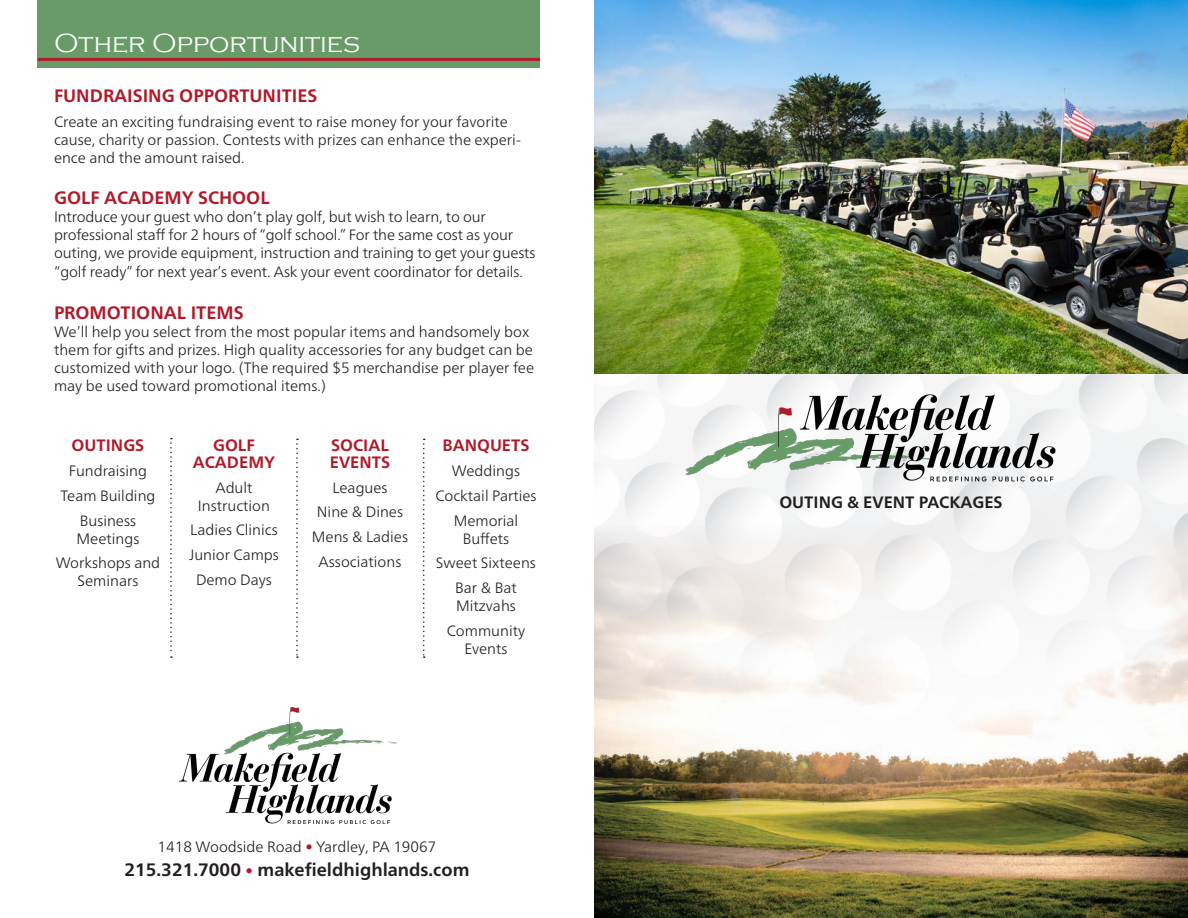
<style>
.page{position:relative;width:1188px;height:918px;background:#fff}
.page>*{position:absolute;margin:0;border:0;box-sizing:border-box;transform-origin:0 0}
.t1{font:300 27px "Copperplate Gothic";color:#fff}
.t2{font:700 18px "Frutiger Neue LT Pro";color:#b11929}
.t3{font:700 18px "Frutiger Neue LT Pro";color:#231f20}
.t4{font:700 16.5px/16.5px "Frutiger Neue LT Pro";color:#b11929;text-align:center}
.t5{font:700 16.5px "Frutiger Neue LT Pro";color:#231f20}
.t6{font:300 15px/18px "Frutiger Neue LT Pro";color:#231f20}
.s1{color:#b11929}
.s2{font-size:15px;color:#b11929}
</style>
<div class="page">
<img style="left:594px;top:0;width:594px;height:526px">
<img style="left:594px;top:526px;width:594px;height:392px">
<img style="left:684px;top:390px;width:379px;height:96px">
<div style="left:38px;top:0;width:502px;height:68px;background:#689b68"></div>
<hr style="left:38px;top:58px;width:502px;height:3px;background:#b11929">
<svg style="left:170px;top:438px;width:2px;height:220px"></svg>
<svg style="left:296px;top:439px;width:2px;height:219px"></svg>
<svg style="left:423px;top:439px;width:2px;height:219px"></svg>
<img style="left:179px;top:708px;width:218px;height:116px">
<p class="t1" style="left:54px;top:29px;width:307px">Other Opportunities</p>
<p class="t2" style="left:54px;top:85px;width:265px">FUNDRAISING OPPORTUNITIES</p>
<p class="t6" style="left:54px;top:112px;width:468px">Create an exciting fundraising event to raise money for your favorite cause, charity or passion. Contests with prizes can enhance the experi&shy;ence and the amount raised.</p>
<p class="t2" style="left:54px;top:187px;width:217px">GOLF ACADEMY SCHOOL</p>
<p class="t6" style="left:54px;top:207px;width:483px">Introduce your guest who don’t play golf, but wish to learn, to our professional staff for 2 hours of “golf school.” For the same cost as your outing, we provide equipment, instruction and training to get your guests</p>
<p class="t6" style="left:54px;top:263px;width:470px">“golf ready” for next year’s event. Ask your event coordinator for details.</p>
<p class="t2" style="left:54px;top:302px;width:191px">PROMOTIONAL ITEMS</p>
<p class="t6" style="left:54px;top:322px;width:482px">We’ll help you select from the most popular items and handsomely box them for gifts and prizes. High quality accessories for any budget can be customized with your logo. (The required $5 merchandise per player fee may be used toward promotional items.)</p>
<p class="t4" style="left:72px;top:437px;width:74px">OUTINGS</p>
<p class="t6" style="left:69px;top:462px;width:80px">Fundraising</p>
<p class="t6" style="left:61px;top:487px;width:96px">Team Building</p>
<p class="t6" style="left:77px;top:511px;width:64px">Business<br>Meetings</p>
<p class="t6" style="left:56px;top:554px;width:106px;text-align:center">Workshops and<br>Seminars</p>
<p class="t4" style="left:193px;top:437px;width:84px">GOLF<br>ACADEMY</p>
<p class="t6" style="left:198px;top:478px;width:74px;text-align:center">Adult<br>Instruction</p>
<p class="t6" style="left:190px;top:521px;width:89px">Ladies Clinics</p>
<p class="t6" style="left:189px;top:546px;width:91px">Junior Camps</p>
<p class="t6" style="left:196px;top:571px;width:77px">Demo Days</p>
<p class="t4" style="left:330px;top:437px;width:62px;text-align:left">SOCIAL<br>EVENTS</p>
<p class="t6" style="left:332px;top:478px;width:57px">Leagues</p>
<p class="t6" style="left:317px;top:503px;width:88px">Nine &amp; Dines</p>
<p class="t6" style="left:312px;top:528px;width:98px">Mens &amp; Ladies</p>
<p class="t6" style="left:319px;top:553px;width:84px">Associations</p>
<p class="t4" style="left:442px;top:437px;width:89px">BANQUETS</p>
<p class="t6" style="left:452px;top:462px;width:70px">Weddings</p>
<p class="t6" style="left:435px;top:487px;width:103px">Cocktail Parties</p>
<p class="t6" style="left:454px;top:511px;width:66px;text-align:center">Memorial<br>Buffets</p>
<p class="t6" style="left:436px;top:554px;width:101px">Sweet Sixteens</p>
<p class="t6" style="left:455px;top:579px;width:63px">Bar &amp; Bat<br>Mitzvahs</p>
<p class="t6" style="left:447px;top:622px;width:80px;text-align:center">Community<br>Events</p>
<p class="t6" style="left:158px;top:837px;width:280px">1418 Woodside Road <span class="s1">•</span> Yardley, PA 19067</p>
<p class="t3" style="left:124px;top:859px;width:347px">215.321.7000 <span class="s2">•</span> makefieldhighlands.com</p>
<p class="t5" style="left:779px;top:493px;width:225px">OUTING &amp; EVENT PACKAGES</p>
</div>
